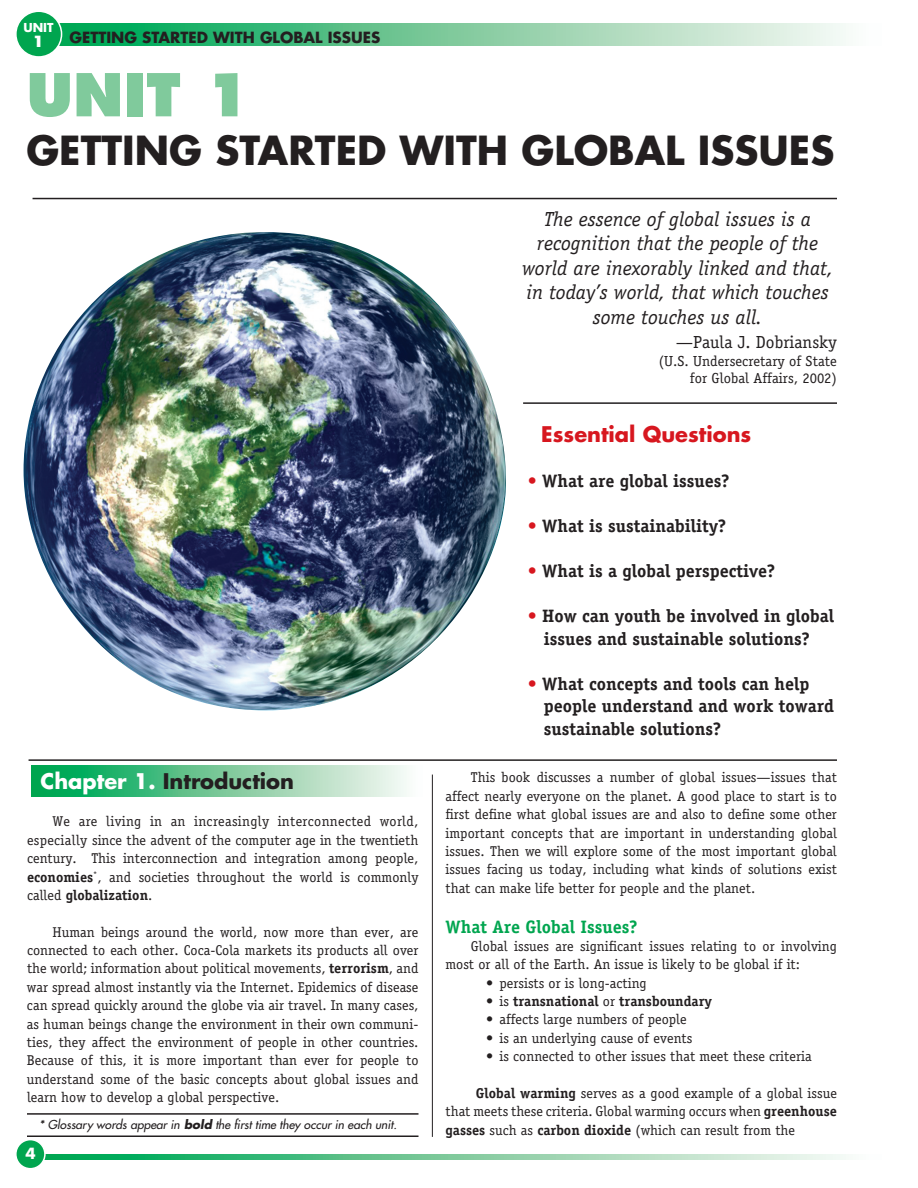
<style>
.page{position:relative;width:918px;height:1188px;background:#fff}
.page>*{position:absolute;margin:0;border:0;box-sizing:border-box;transform-origin:0 0}
.t1{font:800 57.45px "Futura";color:#80ca9c}
.t2{font:700 39px "Futura";color:#231f20}
.t3{font:700 21px "Futura";color:#231f20}
.t4{font:700 21px "Futura";color:#d7171f}
.t5{font:italic 20.4px/24.6px "Officina Serif";color:#231f20;text-align:center}
.t6{font:700 18px/22.5px "Officina Serif";color:#231f20;text-align:center}
.t7{font:700 18px "Officina Serif";color:#00a54f}
.t8{font:17.55px "Officina Serif";color:#231f20}
.t9{font:700 15px "Futura";color:#231f20}
.t10{font:700 15px "Futura";color:#fff}
.t11{font:700 15px "Futura";color:#fff;scale:1.2 1}
.t12{font:14.55px/17.5px "Officina Serif";color:#231f20;text-align:right}
.t13{font:14.25px/18.3px "Officina Serif";color:#231f20;text-align:justify}
.t14{font:700 14.25px "Officina Serif";color:#231f20}
.t15{font:italic 12px "Futura";color:#231f20}
.t16{font:700 12px "Futura";color:#fff}
.s1{color:#fff}
.s2{font-weight:700}
.s3{color:#d7171f}
.s4{font-weight:400}
</style>
<div class="page">
<div style="left:32px;top:766px;width:391px;height:31px;background:linear-gradient(to right,#009f46,#fff9f8)"></div>
<hr style="left:33px;top:198px;width:804px;height:1px;background:#231f20">
<hr style="left:29px;top:759px;width:808px;height:2px;background:#231f20">
<img style="left:24px;top:232px;width:482px;height:478px;border-radius:50%">
<hr style="left:523px;top:402px;width:314px;height:2px;background:#231f20">
<svg style="left:45px;top:1154px;width:801px;height:6px;background:#76cb9d"></svg>
<div style="left:23px;top:24px;width:859px;height:21px;background:linear-gradient(to right,#009e45,#fff9f9)"></div>
<div style="left:16px;top:1140px;width:29px;height:29px;background:#00a54f;border-radius:50%"></div>
<div style="left:15px;top:1139px;width:31px;height:30px;border:2px solid #fff;border-radius:50%"></div>
<div style="left:16px;top:11px;width:46px;height:46px;background:#00a54f;border-radius:50%"></div>
<div style="left:15px;top:11px;width:47px;height:47px;border:2px solid #fff;border-radius:50%"></div>
<hr style="left:432px;top:775px;width:1px;height:362px;background:#231f20">
<hr style="left:27px;top:1113px;width:391px;height:2px;background:#231f20">
<hr style="left:27px;top:1136px;width:391px;height:1px;background:#231f20">
<p class="t16" style="left:23px;top:19px;width:32px">UNIT</p>
<p class="t11" style="left:32px;top:31px;width:12px">1</p>
<p class="t9" style="left:70px;top:27px;width:312px">GETTING STARTED WITH GLOBAL ISSUES</p>
<h1 class="t1" style="left:26px;top:59px;width:227px">UNIT 1</h1>
<h2 class="t2" style="left:26px;top:123px;width:809px">GETTING STARTED WITH GLOBAL ISSUES</h2>
<h3 class="t3" style="left:40px;top:766px;width:255px"><span class="s1">Chapter 1.</span> Introduction</h3>
<p class="t13" style="left:27px;top:812px;width:393px;text-indent:25px">We are living in an increasingly interconnected world, especially since the advent of the computer age in the twentieth century. This interconnection and integration among people, <span class="s2">economies</span><sup>*</sup>, and societies throughout the world is commonly called <span class="s2">globalization</span>.</p>
<p class="t13" style="left:27px;top:923px;width:393px;text-indent:25px">Human beings around the world, now more than ever, are connected to each other. Coca-Cola markets its products all over the world; information about political movements, <span class="s2">terrorism</span>, and war spread almost instantly via the Internet. Epidemics of disease can spread quickly around the globe via air travel. In many cases, as human beings change the environment in their own communi&shy;ties, they affect the environment of people in other countries.<br>Because of this, it is more important than ever for people to understand some of the basic concepts about global issues and learn how to develop a global perspective.</p>
<p class="t15" style="left:39px;top:1117px;width:359px">* Glossary words appear in <span class="s2">bold</span> the first time they occur in each unit.</p>
<p class="t10" style="left:25px;top:1143px;width:12px">4</p>
<h3 class="t5" style="left:522px;top:207px;width:313px">The essence of global issues is a recognition that the people of the world are inexorably linked and that, in today’s world, that which touches some touches us all.</h3>
<p class="t8" style="left:676px;top:332px;width:163px">—Paula J. Dobriansky</p>
<p class="t12" style="left:659px;top:352px;width:180px">(U.S. Undersecretary of State for Global Affairs, 2002)</p>
<h3 class="t4" style="left:541px;top:420px;width:212px">Essential Questions</h3>
<p class="t6" style="left:528px;top:470px;width:203px"><span class="s3">•</span> What are global issues?</p>
<p class="t6" style="left:528px;top:515px;width:200px"><span class="s3">•</span> What is sustainability?</p>
<p class="t6" style="left:528px;top:560px;width:249px"><span class="s3">•</span> What is a global perspective?</p>
<p class="t6" style="left:528px;top:605px;width:308px"><span class="s3">•</span> How can youth be involved in global issues and sustainable solutions?</p>
<p class="t6" style="left:544px;top:672px;width:292px;text-align:left;text-indent:-16px"><span class="s3">•</span> What concepts and tools can help people understand and work toward sustainable solutions?</p>
<p class="t13" style="left:446px;top:768px;width:393px;text-indent:25px">This book discusses a number of global issues—issues that affect nearly everyone on the planet. A good place to start is to first define what global issues are and also to define some other important concepts that are important in understanding global issues. Then we will explore some of the most important global issues facing us today, including what kinds of solutions exist that can make life better for people and the planet.</p>
<p class="t7" style="left:446px;top:915px;width:193px">What Are Global Issues?</p>
<p class="t13" style="left:446px;top:937px;width:393px;text-indent:25px">Global issues are significant issues relating to or involving most or all of the Earth. An issue is likely to be global if it:</p>
<p class="t13" style="left:486px;top:974px;width:162px">• persists or is long-acting</p>
<p class="t14" style="left:486px;top:992px;width:227px"><span class="s4">• is</span> transnational <span class="s4">or</span> transboundary</p>
<p class="t13" style="left:486px;top:1011px;width:202px">• affects large numbers of people</p>
<p class="t13" style="left:486px;top:1029px;width:208px">• is an underlying cause of events</p>
<p class="t13" style="left:486px;top:1047px;width:327px">• is connected to other issues that meet these criteria</p>
<p class="t13" style="left:445px;top:1084px;width:393px;text-indent:30px"><span class="s2">Global warming</span> serves as a good example of a global issue that meets these criteria. Global warming occurs when <span class="s2">greenhouse gasses</span> such as <span class="s2">carbon dioxide</span> (which can result from the</p>
</div>
